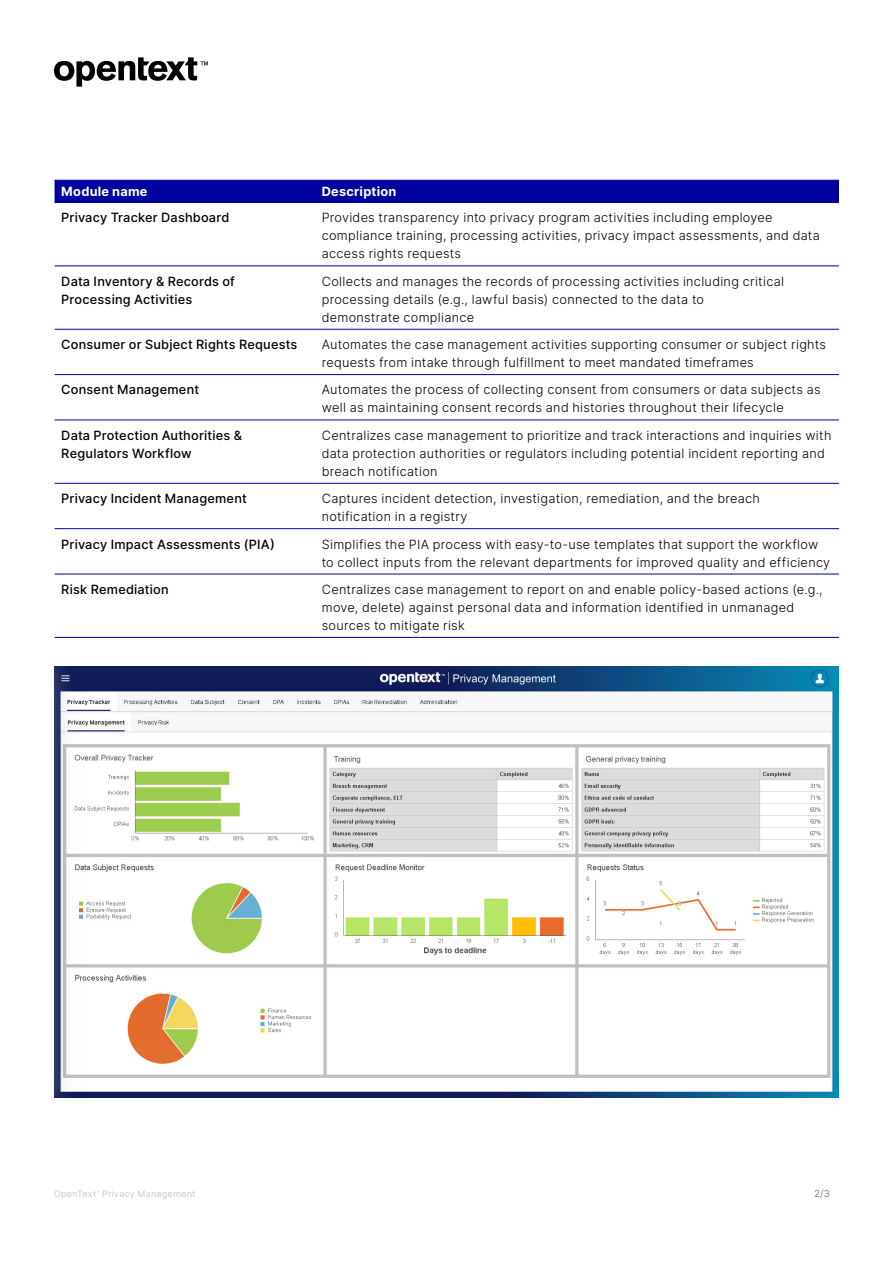
<style>
.page{position:relative;width:893px;height:1263px;background:#fff}
.page>*{position:absolute;margin:0;border:0;box-sizing:border-box;transform-origin:0 0}
.Table_Body{font:300 12.75px/18px "Inter";letter-spacing:.02em;color:#000}
.Table_H2{font:500 12.75px/18px "Inter";letter-spacing:.015em;color:#000}
.Table_H1{font:700 12.75px "Inter";letter-spacing:.02em;color:#fff}
.t1{font:9.75px "Inter";color:#808080}
.t2{font:9px "Inter";letter-spacing:.03em;color:#bfc9cf}
</style>
<div class="page">
<svg style="left:54px;top:57px;width:154px;height:30px"></svg>
<div style="left:55px;top:181px;width:784px;height:21px;background:#00009f"></div>
<hr style="left:55px;top:180px;width:260px;height:1px;background:#00009f">
<hr style="left:315px;top:180px;width:524px;height:1px;background:#00009f">
<hr style="left:55px;top:202px;width:260px;height:1px;background:#00009f">
<hr style="left:315px;top:202px;width:524px;height:1px;background:#00009f">
<hr style="left:55px;top:266px;width:260px;height:1px;background:#00009f">
<hr style="left:55px;top:329px;width:260px;height:1px;background:#00009f">
<hr style="left:55px;top:374px;width:260px;height:1px;background:#00009f">
<hr style="left:55px;top:420px;width:260px;height:1px;background:#00009f">
<hr style="left:55px;top:483px;width:260px;height:1px;background:#00009f">
<hr style="left:55px;top:528px;width:260px;height:1px;background:#00009f">
<hr style="left:55px;top:574px;width:260px;height:1px;background:#00009f">
<hr style="left:55px;top:637px;width:260px;height:1px;background:#00009f">
<hr style="left:315px;top:266px;width:524px;height:1px;background:#00009f">
<hr style="left:315px;top:329px;width:524px;height:1px;background:#00009f">
<hr style="left:315px;top:374px;width:524px;height:1px;background:#00009f">
<hr style="left:315px;top:420px;width:524px;height:1px;background:#00009f">
<hr style="left:315px;top:483px;width:524px;height:1px;background:#00009f">
<hr style="left:315px;top:528px;width:524px;height:1px;background:#00009f">
<hr style="left:315px;top:574px;width:524px;height:1px;background:#00009f">
<hr style="left:315px;top:637px;width:524px;height:1px;background:#00009f">
<img style="left:54px;top:666px;width:785px;height:432px">
<p class="Table_H1" style="left:61px;top:182px;width:88px">Module name</p>
<p class="Table_H1" style="left:322px;top:182px;width:76px">Description</p>
<p class="Table_H2" style="left:61px;top:208px;width:170px">Privacy Tracker Dashboard</p>
<p class="Table_Body" style="left:322px;top:209px;width:500px">Provides transparency into privacy program activities including employee compliance training, processing activities, privacy impact assessments, and data access rights requests</p>
<p class="Table_H2" style="left:61px;top:272px;width:175px">Data Inventory &amp; Records of<br>Processing Activities</p>
<p class="Table_Body" style="left:322px;top:272px;width:464px">Collects and manages the records of processing activities including critical processing details (e.g., lawful basis) connected to the data to demonstrate compliance</p>
<p class="Table_H2" style="left:61px;top:335px;width:238px">Consumer or Subject Rights Requests</p>
<p class="Table_Body" style="left:322px;top:335px;width:506px">Automates the case management activities supporting consumer or subject rights requests from intake through fulfillment to meet mandated timeframes</p>
<p class="Table_H2" style="left:61px;top:380px;width:139px">Consent Management</p>
<p class="Table_Body" style="left:322px;top:381px;width:500px">Automates the process of collecting consent from consumers or data subjects as well as maintaining consent records and histories throughout their lifecycle</p>
<p class="Table_H2" style="left:61px;top:426px;width:182px">Data Protection Authorities &amp;<br>Regulators Workflow</p>
<p class="Table_Body" style="left:322px;top:426px;width:511px">Centralizes case management to prioritize and track interactions and inquiries with data protection authorities or regulators including potential incident reporting and breach notification</p>
<p class="Table_H2" style="left:61px;top:489px;width:187px">Privacy Incident Management</p>
<p class="Table_Body" style="left:322px;top:489px;width:440px">Captures incident detection, investigation, remediation, and the breach notification in a registry</p>
<p class="Table_H2" style="left:61px;top:535px;width:215px">Privacy Impact Assessments (PIA)</p>
<p class="Table_Body" style="left:322px;top:535px;width:510px">Simplifies the PIA process with easy-to-use templates that support the workflow to collect inputs from the relevant departments for improved quality and efficiency</p>
<p class="Table_H2" style="left:61px;top:580px;width:109px">Risk Remediation</p>
<p class="Table_Body" style="left:322px;top:580px;width:502px">Centralizes case management to report on and enable policy-based actions (e.g., move, delete) against personal data and information identified in unmanaged sources to mitigate risk</p>
<p class="t2" style="left:54px;top:1187px;width:143px">OpenText<sup>™</sup> Privacy Management</p>
<p class="t1" style="left:814px;top:1186px;width:17px">2/3</p>
</div>
